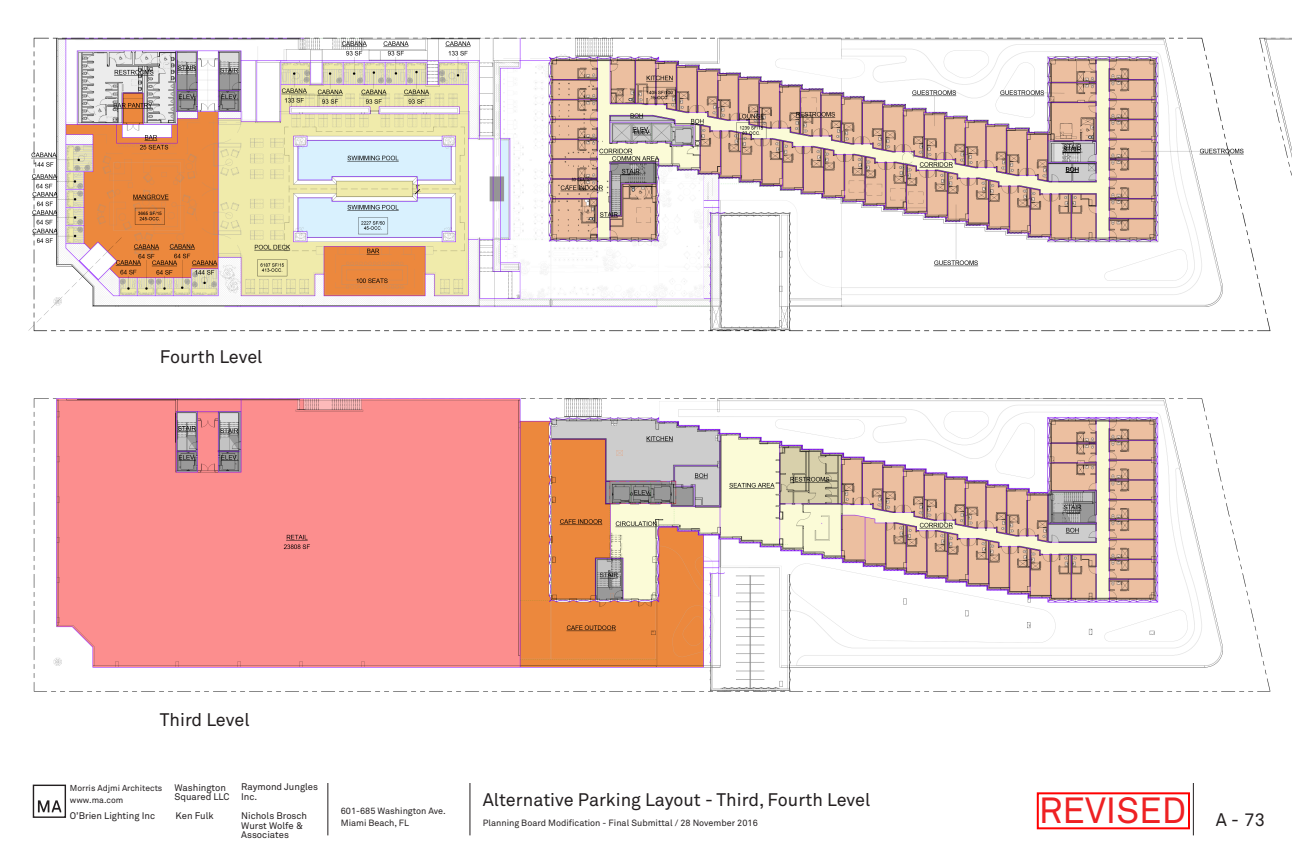
<style>
.page{position:relative;width:1296px;height:864px;background:#fff}
.page>*{position:absolute;margin:0;border:0;box-sizing:border-box;transform-origin:0 0}
.t1{font:36px "Akkurat Std";color:#ee2123}
.t2{font:18px "Akkurat Std";color:#231f20}
.t3{font:9.5px/9.5px "Akkurat Std";color:#231f20}
.t4{font:9px/12px "Akkurat Std";color:#231f20}
.t5{font:8.55px/11.4px "Akkurat Std";color:#231f20}
</style>
<div class="page">
<hr style="left:470px;top:779px;width:1px;height:56px;background:#231f20">
<hr style="left:328px;top:778px;width:1px;height:57px;background:#231f20">
<hr style="left:1193px;top:778px;width:1px;height:57px;background:#231f20">
<div style="left:33px;top:785px;width:33px;height:33px;border:1px solid #231f20"></div>
<svg style="left:38px;top:800px;width:23px;height:12px"></svg>
<img style="left:28px;top:37px;width:1264px;height:746px">
<div style="left:1037px;top:792px;width:153px;height:37px;border:2px solid #f00"></div>
<p class="t2" style="left:160px;top:347px;width:104px">Fourth Level</p>
<p class="t2" style="left:160px;top:709px;width:91px">Third Level</p>
<p class="t5" style="left:70px;top:783px;width:94px">Morris Adjmi Architects www.ma.com</p>
<p class="t3" style="left:174px;top:783px;width:56px">Washington<br>Squared LLC</p>
<p class="t3" style="left:241px;top:782px;width:78px">Raymond Jungles<br>Inc.</p>
<p class="t3" style="left:70px;top:811px;width:87px">O’Brien Lighting Inc</p>
<p class="t3" style="left:176px;top:811px;width:40px">Ken Fulk</p>
<p class="t3" style="left:241px;top:811px;width:67px">Nichols Brosch<br>Wurst Wolfe &amp;<br>Associates</p>
<p class="t4" style="left:341px;top:805px;width:106px">601-685 Washington Ave.<br>Miami Beach, FL</p>
<p class="t2" style="left:483px;top:790px;width:389px">Alternative Parking Layout - Third, Fourth Level</p>
<p class="t1" style="left:1039px;top:789px;width:149px">REVISED</p>
<p class="t4" style="left:483px;top:817px;width:276px">Planning Board Modification - Final Submittal / 28 November 2016</p>
<p class="t2" style="left:1216px;top:809px;width:51px">A - 73</p>
</div>
